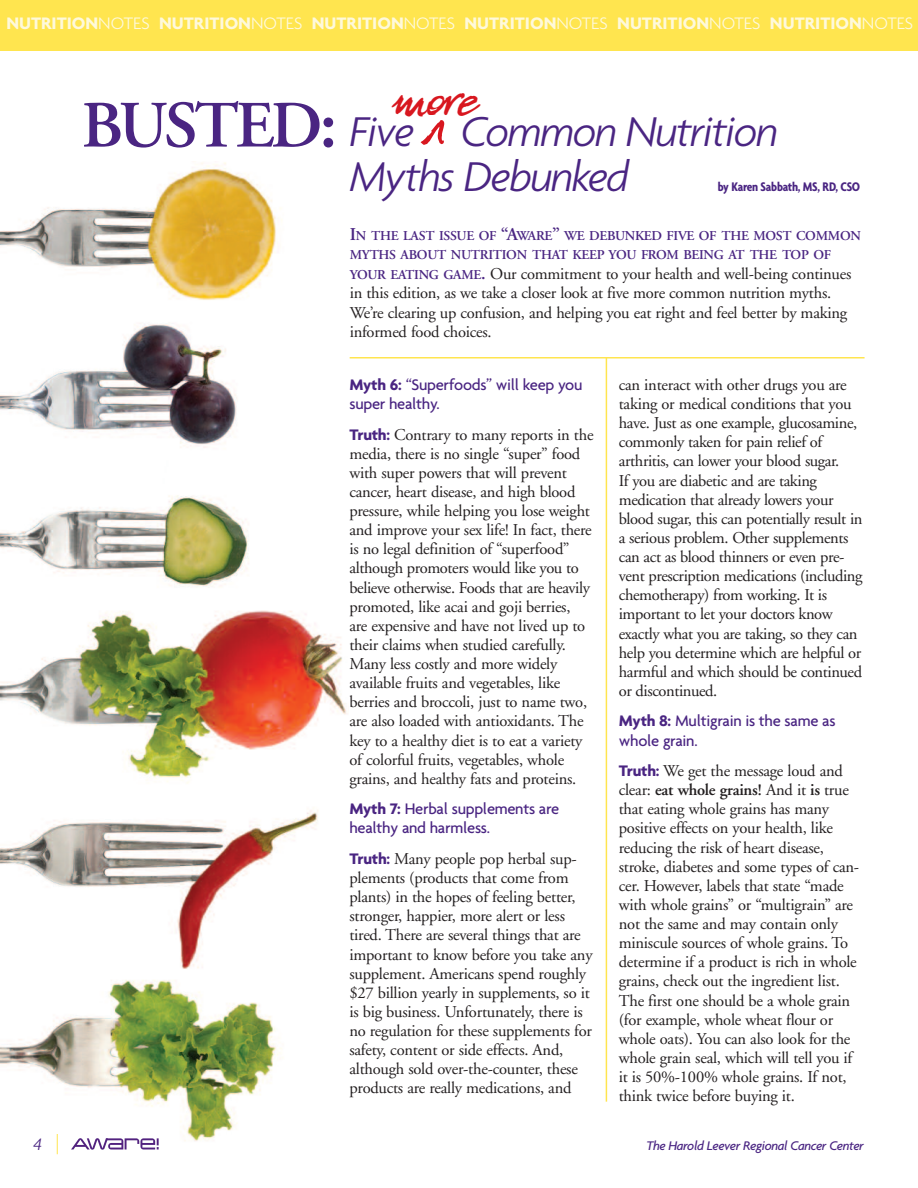
<style>
.page{position:relative;width:918px;height:1188px;background:#fff}
.page>*{position:absolute;margin:0;border:0;box-sizing:border-box;transform-origin:0 0}
.t1{font:600 66px "Adobe Garamond";letter-spacing:-.05em;color:#4a2582}
.t2{font:46.65px "P22 Freely";color:#d8171f}
.t3{font:italic 300 45px/45px "Agenda";letter-spacing:-.04em;color:#4a2582}
.t4{font:700 18px "Agenda";color:#fef9db}
.t5{font:italic 300 18px "Agenda";color:#4a2582}
.t6{font:16.5px/19px "Adobe Garamond";letter-spacing:-.015em;color:#231f20}
.t7{font:500 16.5px/19.2px "Agenda";letter-spacing:-.015em;color:#4a2582}
.t8{font:600 13.5px/19.5px "Adobe Garamond";letter-spacing:-.02em;color:#4a2582}
.t9{font:italic 500 13.5px "Agenda";letter-spacing:-.03em;color:#4a2582}
.t10{font:700 condensed 13.5px "Agenda";letter-spacing:-.02em;color:#4a2582}
.s1{font-weight:300}
.s2{font-size:73.5px}
.s3{font-size:18px}
.s4{font-weight:600;font-size:13.5px;color:#4a2582}
.s5{font-weight:600;font-size:18px;color:#4a2582}
.s6{font-weight:700}
.s7{font-family:"Agenda";font-weight:700;color:#4a2582}
.s8{font-weight:600}
</style>
<div class="page">
<img style="left:0;top:162px;width:353px;height:987px">
<div style="left:349px;top:378px;width:246px;height:735px;background:#fff"></div>
<svg style="left:57px;top:1134px;width:1px;height:20px"></svg>
<svg style="left:71px;top:1138px;width:88px;height:12px"></svg>
<hr style="left:606px;top:358px;width:1px;height:744px;background:#ffe54f">
<hr style="left:350px;top:357px;width:515px;height:1px;background:#ffe54f">
<div style="left:0;top:0;width:918px;height:50px;background:#ffe54f"></div>
<p class="t4" style="left:6px;top:12px;width:908px">NUTRITION<span class="s1">NOTES</span> NUTRITION<span class="s1">NOTES</span> NUTRITION<span class="s1">NOTES</span> NUTRITION<span class="s1">NOTES</span> NUTRITION<span class="s1">NOTES</span> NUTRITION<span class="s1">NOTES</span></p>
<h1 class="t1" style="left:82px;top:99px;width:258px">BUSTED<span class="s2">:</span></h1>
<h2 class="t2" style="left:395px;top:78px;width:84px">more</h2>
<h3 class="t3" style="left:350px;top:108px;width:431px">Five Common Nutrition<br>Myths Debunked</h3>
<p class="t10" style="left:718px;top:179px;width:144px">by Karen Sabbath, MS, RD, CSO</p>
<p class="t8" style="left:350px;top:227px;width:513px"><span class="s3">I</span>N THE LAST ISSUE OF <span class="s3">“A</span>WARE<span class="s3">”</span> WE DEBUNKED FIVE OF THE MOST COMMON<br>MYTHS ABOUT NUTRITION THAT KEEP YOU FROM BEING AT THE TOP OF</p>
<p class="t6" style="left:350px;top:265px;width:503px;line-height:19.5px"><span class="s4">YOUR EATING GAME</span><span class="s5">.</span> Our commitment to your health and well-being continues in this edition, as we take a closer look at five more common nutrition myths.<br>We’re clearing up confusion, and helping you eat right and feel better by making informed food choices.</p>
<p class="t7" style="left:349px;top:375px;width:235px"><span class="s6">Myth 6:</span> “Superfoods” will keep you super healthy.</p>
<p class="t6" style="left:349px;top:426px;width:246px"><span class="s7">Truth:</span> Contrary to many reports in the media, there is no single “super” food with super powers that will prevent cancer, heart disease, and high blood pressure, while helping you lose weight and improve your sex life! In fact, there is no legal definition of “superfood” although promoters would like you to believe otherwise. Foods that are heavily promoted, like acai and goji berries,<br>are expensive and have not lived up to their claims when studied carefully.<br>Many less costly and more widely available fruits and vegetables, like berries and broccoli, just to name two, are also loaded with antioxidants. The key to a healthy diet is to eat a variety of colorful fruits, vegetables, whole grains, and healthy fats and proteins.</p>
<p class="t7" style="left:349px;top:799px;width:211px"><span class="s6">Myth 7:</span> Herbal supplements are healthy and harmless.</p>
<p class="t6" style="left:349px;top:851px;width:245px"><span class="s7">Truth:</span> Many people pop herbal sup&shy;plements (products that come from plants) in the hopes of feeling better, stronger, happier, more alert or less tired. There are several things that are important to know before you take any supplement. Americans spend roughly $27 billion yearly in supplements, so it is big business. Unfortunately, there is no regulation for these supplements for safety, content or side effects. And, although sold over-the-counter, these products are really medications, and</p>
<p class="t6" style="left:619px;top:377px;width:245px">can interact with other drugs you are taking or medical conditions that you have. Just as one example, glucosamine, commonly taken for pain relief of arthritis, can lower your blood sugar.<br>If you are diabetic and are taking medication that already lowers your blood sugar, this can potentially result in a serious problem. Other supplements can act as blood thinners or even pre&shy;vent prescription medications (including chemotherapy) from working. It is important to let your doctors know exactly what you are taking, so they can help you determine which are helpful or harmful and which should be continued or discontinued.</p>
<p class="t7" style="left:619px;top:711px;width:218px"><span class="s6">Myth 8:</span> Multigrain is the same as whole grain.</p>
<p class="t6" style="left:619px;top:763px;width:242px"><span class="s7">Truth:</span> We get the message loud and clear: <span class="s8">eat whole grains!</span> And it <span class="s8">is</span> true that eating whole grains has many positive effects on your health, like reducing the risk of heart disease, stroke, diabetes and some types of can&shy;cer. However, labels that state “made with whole grains” or “multigrain” are not the same and may contain only miniscule sources of whole grains. To determine if a product is rich in whole grains, check out the ingredient list.<br>The first one should be a whole grain (for example, whole wheat flour or whole oats). You can also look for the whole grain seal, which will tell you if it is 50%-100% whole grains. If not, think twice before buying it.</p>
<p class="t5" style="left:33px;top:1133px;width:10px">4</p>
<p class="t9" style="left:646px;top:1137px;width:219px">The Harold Leever Regional Cancer Center</p>
</div>
